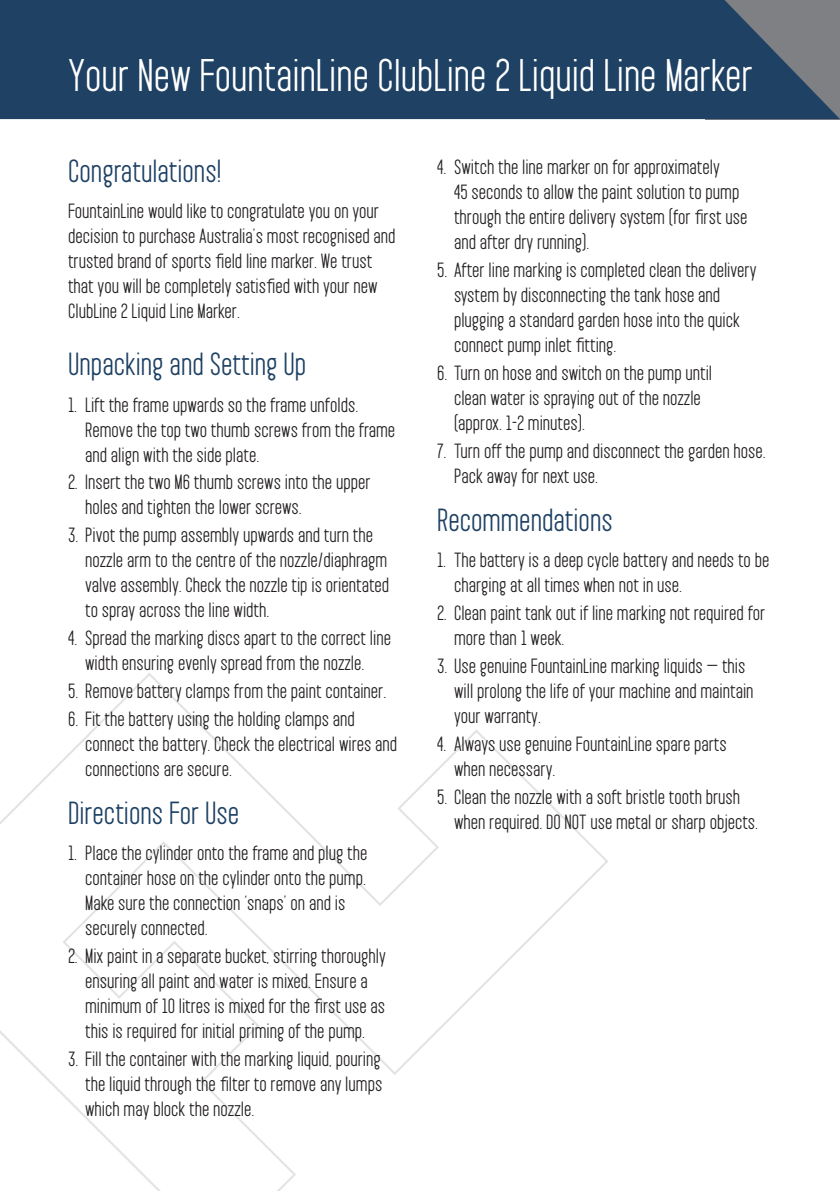
<style>
.page{position:relative;width:840px;height:1191px;background:#fff}
.page>*{position:absolute;margin:0;border:0;box-sizing:border-box;transform-origin:0 0}
.t1{font:600 40px "Pakt";color:#fff}
.t2{font:600 28px "Pakt";color:#1e4164}
.t3{font:600 18px/25px "Pakt";color:#231f20}
</style>
<div class="page">
<svg style="left:0;top:673px;width:608px;height:518px"></svg>
<div style="left:0;top:0;width:839px;height:119px;background:#1e4164"></div>
<h1 class="t1" style="left:68px;top:53px;width:686px">Your New FountainLine ClubLine 2 Liquid Line Marker</h1>
<h2 class="t2" style="left:68px;top:155px;width:155px">Congratulations!</h2>
<p class="t3" style="left:68px;top:199px;width:329px">FountainLine would like to congratulate you on your decision to purchase Australia’s most recognised and trusted brand of sports field line marker. We trust that you will be completely satisfied with your new ClubLine 2 Liquid Line Marker.</p>
<h2 class="t2" style="left:68px;top:348px;width:239px">Unpacking and Setting Up</h2>
<p class="t3" style="left:85px;top:392px;width:311px;text-indent:-17px">1. Lift the frame upwards so the frame unfolds.<br>Remove the top two thumb screws from the frame and align with the side plate.</p>
<p class="t3" style="left:85px;top:470px;width:287px;text-indent:-17px">2. Insert the two M6 thumb screws into the upper holes and tighten the lower screws.</p>
<p class="t3" style="left:85px;top:523px;width:305px;text-indent:-17px">3. Pivot the pump assembly upwards and turn the nozzle arm to the centre of the nozzle/diaphragm valve assembly. Check the nozzle tip is orientated to spray across the line width.</p>
<p class="t3" style="left:68px;top:626px;width:324px;text-align:center">4. Spread the marking discs apart to the correct line width ensuring evenly spread from the nozzle.</p>
<p class="t3" style="left:68px;top:679px;width:319px">5. Remove battery clamps from the paint container.</p>
<p class="t3" style="left:85px;top:706px;width:313px;text-indent:-17px">6. Fit the battery using the holding clamps and connect the battery. Check the electrical wires and connections are secure.</p>
<h2 class="t2" style="left:68px;top:796px;width:173px">Directions For Use</h2>
<p class="t3" style="left:85px;top:841px;width:283px;text-indent:-17px">1. Place the cylinder onto the frame and plug the container hose on the cylinder onto the pump.<br>Make sure the connection ‘snaps’ on and is securely connected.</p>
<p class="t3" style="left:85px;top:944px;width:302px;text-indent:-17px">2. Mix paint in a separate bucket, stirring thoroughly ensuring all paint and water is mixed. Ensure a minimum of 10 litres is mixed for the first use as this is required for initial priming of the pump.</p>
<p class="t3" style="left:85px;top:1047px;width:298px;text-align:justify;text-indent:-17px">3. Fill the container with the marking liquid, pouring the liquid through the filter to remove any lumps which may block the nozzle.</p>
<p class="t3" style="left:454px;top:155px;width:294px;text-indent:-17px">4. Switch the line marker on for approximately<br>45 seconds to allow the paint solution to pump through the entire delivery system (for first use and after dry running).</p>
<p class="t3" style="left:454px;top:258px;width:304px;text-indent:-17px">5. After line marking is completed clean the delivery system by disconnecting the tank hose and plugging a standard garden hose into the quick connect pump inlet fitting.</p>
<p class="t3" style="left:454px;top:361px;width:259px;text-indent:-17px">6. Turn on hose and switch on the pump until clean water is spraying out of the nozzle (approx. 1-2 minutes).</p>
<p class="t3" style="left:454px;top:439px;width:313px;text-indent:-17px">7. Turn off the pump and disconnect the garden hose.<br>Pack away for next use.</p>
<h2 class="t2" style="left:437px;top:503px;width:177px">Recommendations</h2>
<p class="t3" style="left:454px;top:548px;width:317px;text-indent:-17px">1. The battery is a deep cycle battery and needs to be charging at all times when not in use.</p>
<p class="t3" style="left:454px;top:601px;width:312px;text-indent:-17px">2. Clean paint tank out if line marking not required for more than 1 week.</p>
<p class="t3" style="left:454px;top:654px;width:301px;text-indent:-17px">3. Use genuine FountainLine marking liquids — this will prolong the life of your machine and maintain your warranty.</p>
<p class="t3" style="left:454px;top:732px;width:274px;text-indent:-17px">4. Always use genuine FountainLine spare parts when necessary.</p>
<p class="t3" style="left:454px;top:784px;width:305px;text-indent:-17px">5. Clean the nozzle with a soft bristle tooth brush when required. DO NOT use metal or sharp objects.</p>
</div>
